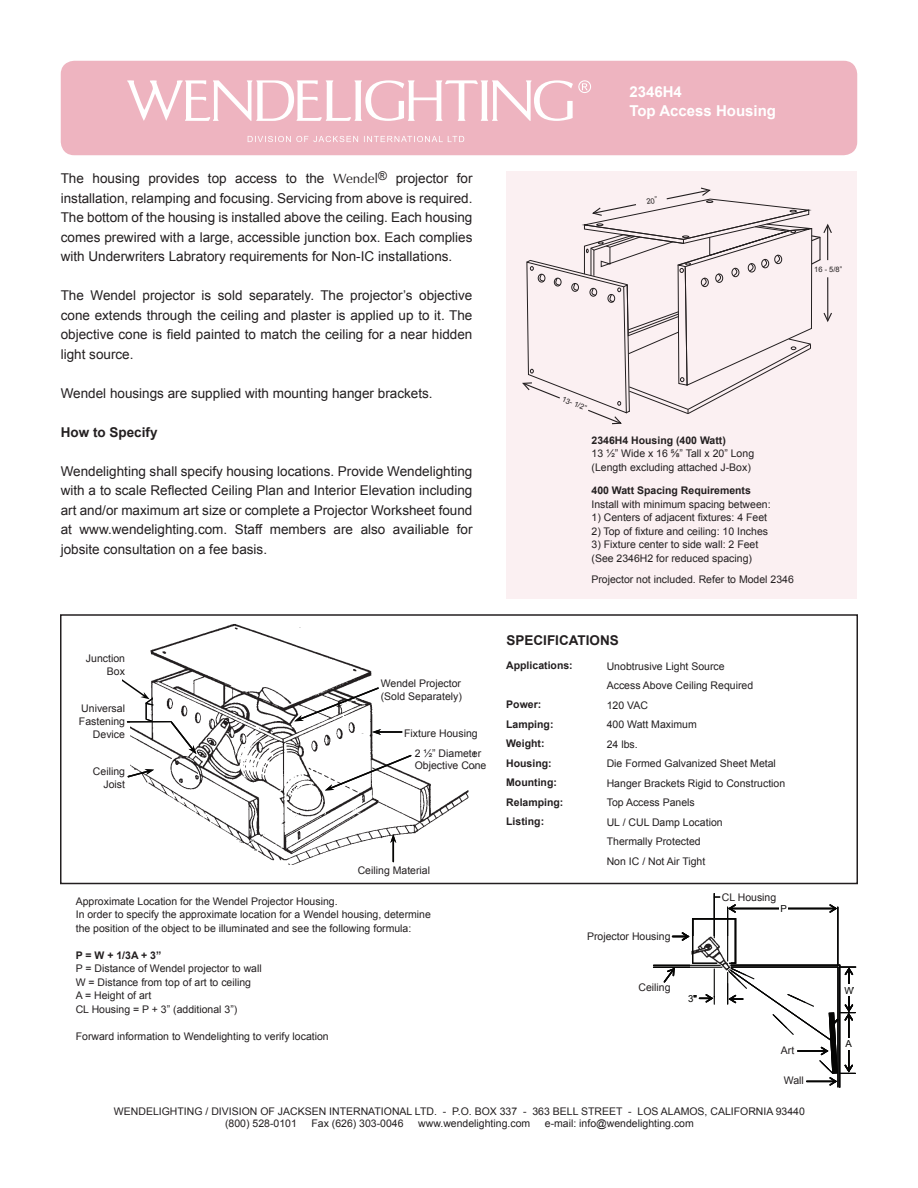
<style>
.page{position:relative;width:918px;height:1188px;background:#fff}
.page>*{position:absolute;margin:0;border:0;box-sizing:border-box;transform-origin:0 0}
.t1{font:700 15.6px/18.8px "Arial";color:#fff}
.t2{font:700 15px "Arial";color:#fff}
.t3{font:13.5px/19.5px "Arial";color:#231f20;text-align:justify}
.t4{font:700 13.5px "Arial";color:#231f20}
.t5{font:10.5px/13.5px "Arial";color:#231f20}
.t6{font:700 10.5px "Arial";color:#231f20}
.t7{font:10.5px/12.6px "Arial";color:#050504;text-align:right}
.t8{font:9.6px "Arial";color:#050504}
.t9{font:7.5px "Arial";color:#231f20}
.s1{font-family:"Optima LT Std"}
</style>
<div class="page">
<div style="left:60px;top:614px;width:798px;height:270px;border:2px solid #231f20"></div>
<img style="left:131px;top:624px;width:338px;height:240px">
<div style="left:401px;top:728px;width:73px;height:24px;background:#fff"></div>
<div style="left:122px;top:652px;width:28px;height:36px;background:#fff"></div>
<svg style="left:122px;top:676px;width:32px;height:47px"></svg>
<hr style="left:122px;top:697px;width:3px;height:49px;background:#fff">
<hr style="left:127px;top:721px;width:44px;height:1px;background:#050504">
<svg style="left:170px;top:720px;width:26px;height:34px"></svg>
<svg style="left:127px;top:769px;width:27px;height:9px"></svg>
<div style="left:381px;top:671px;width:94px;height:36px;background:#fff"></div>
<svg style="left:294px;top:686px;width:86px;height:35px"></svg>
<svg style="left:390px;top:834px;width:6px;height:28px"></svg>
<hr style="left:378px;top:731px;width:24px;height:2px;background:#050504">
<svg style="left:372px;top:729px;width:9px;height:6px"></svg>
<div style="left:404px;top:720px;width:70px;height:24px;background:#fff"></div>
<div style="left:415px;top:747px;width:59px;height:25px;background:#fff"></div>
<svg style="left:325px;top:754px;width:88px;height:36px"></svg>
<div style="left:154px;top:710px;width:10px;height:10px;background:#fff"></div>
<div style="left:61px;top:61px;width:796px;height:94px;background:#eeb4c0;border-radius:14px"></div>
<svg style="left:248px;top:136px;width:216px;height:6px"></svg>
<svg style="left:127px;top:80px;width:464px;height:41px"></svg>
<div style="left:506px;top:172px;width:351px;height:427px;background:#fbf0f2"></div>
<img style="left:691px;top:945px;width:9px;height:22px">
<div style="left:692px;top:918px;width:44px;height:46px;border:2px solid #050504"></div>
<hr style="left:653px;top:967px;width:69px;height:1px;background:#050504">
<hr style="left:653px;top:965px;width:67px;height:1px;background:#050504">
<svg style="left:673px;top:932px;width:17px;height:9px"></svg>
<svg style="left:663px;top:968px;width:12px;height:15px"></svg>
<hr style="left:692px;top:919px;width:1px;height:44px;background:#050504">
<hr style="left:693px;top:918px;width:42px;height:2px;background:#050504">
<hr style="left:693px;top:962px;width:24px;height:2px;background:#050504">
<svg style="left:700px;top:894px;width:156px;height:193px"></svg>
<svg style="left:522px;top:187px;width:310px;height:238px"></svg>
<p class="t1" style="left:634px;top:78px;width:155px">1176H<br>Top Access Housing</p>
<p class="t2" style="left:629px;top:82px;width:54px">2346H4</p>
<p class="t2" style="left:629px;top:101px;width:148px">Top Access Housing</p>
<p class="t3" style="left:61px;top:169px;width:413px">The housing provides top access to the <span class="s1">Wendel</span><sup>®</sup> projector for installation, relamping and focusing. Servicing from above is required.<br>The bottom of the housing is installed above the ceiling. Each housing comes prewired with a large, accessible junction box. Each complies with Underwriters Labratory requirements for Non-IC installations.</p>
<p class="t3" style="left:61px;top:286px;width:413px">The Wendel projector is sold separately. The projector’s objective cone extends through the ceiling and plaster is applied up to it. The objective cone is field painted to match the ceiling for a near hidden light source.</p>
<p class="t3" style="left:61px;top:384px;width:373px">Wendel housings are supplied with mounting hanger brackets.</p>
<p class="t4" style="left:61px;top:423px;width:98px">How to Specify</p>
<p class="t3" style="left:61px;top:462px;width:413px">Wendelighting shall specify housing locations. Provide Wendelighting with a to scale Reflected Ceiling Plan and Interior Elevation including art and/or maximum art size or complete a Projector Worksheet found at www.wendelighting.com. Staff members are also availiable for jobsite consultation on a fee basis.</p>
<p class="t9" style="left:814px;top:264px;width:29px">16 - 5/8”</p>
<p class="t9" style="left:564px;top:394px;width:27px;rotate:22deg">13- 1/2”</p>
<p class="t6" style="left:592px;top:433px;width:136px">2346H4 Housing (400 Watt)</p>
<p class="t5" style="left:592px;top:447px;width:164px">13 ½” Wide x 16 ⅝” Tall x 20” Long</p>
<p class="t5" style="left:592px;top:461px;width:161px">(Length excluding attached J-Box)</p>
<p class="t6" style="left:592px;top:483px;width:161px">400 Watt Spacing Requirements</p>
<p class="t5" style="left:592px;top:497px;width:181px">Install with minimum spacing between:</p>
<p class="t5" style="left:592px;top:511px;width:177px">1) Centers of adjacent fixtures: 4 Feet</p>
<p class="t5" style="left:592px;top:524px;width:178px">2) Top of fixture and ceiling: 10 Inches</p>
<p class="t5" style="left:592px;top:538px;width:168px">3) Fixture center to side wall: 2 Feet</p>
<p class="t5" style="left:592px;top:551px;width:162px">(See 2346H2 for reduced spacing)</p>
<p class="t5" style="left:591px;top:573px;width:204px">Projector not included. Refer to Model 2346</p>
<p class="t5" style="left:86px;top:652px;width:41px">Junction</p>
<p class="t5" style="left:107px;top:664px;width:20px">Box</p>
<p class="t5" style="left:81px;top:702px;width:45px">Universal</p>
<p class="t5" style="left:79px;top:715px;width:48px">Fastening</p>
<p class="t5" style="left:93px;top:727px;width:34px">Device</p>
<p class="t5" style="left:93px;top:765px;width:34px">Ceiling</p>
<p class="t5" style="left:103px;top:778px;width:23px">Joist</p>
<p class="t7" style="left:79px;top:703px;width:47px">Universal<br>Fastening<br>Device</p>
<p class="t7" style="left:93px;top:764px;width:33px">Ceiling<br>Joist</p>
<p class="t5" style="left:381px;top:677px;width:82px">Wendel Projector</p>
<p class="t5" style="left:381px;top:689px;width:83px">(Sold Separately)</p>
<p class="t5" style="left:404px;top:727px;width:75px">Fixture Housing</p>
<p class="t5" style="left:415px;top:747px;width:68px">2 ½” Diameter</p>
<p class="t5" style="left:415px;top:759px;width:73px">Objective Cone</p>
<p class="t7" style="left:408px;top:677px;width:7px">e</p>
<p class="t7" style="left:436px;top:677px;width:15px">jec</p>
<p class="t7" style="left:458px;top:690px;width:5px">)</p>
<p class="t7" style="left:415px;top:722px;width:75px;line-height:21.5px;text-align:left;text-indent:-11px">Fixture Housing<br>1-5/8" Diameter</p>
<p class="t7" style="left:415px;top:760px;width:24px">Obe</p>
<p class="t7" style="left:469px;top:760px;width:13px">on</p>
<p class="t7" style="left:358px;top:864px;width:9px">C</p>
<p class="t5" style="left:358px;top:864px;width:74px">Ceiling Material</p>
<p class="t5" style="left:76px;top:894px;width:263px">Approximate Location for the Wendel Projector Housing.</p>
<p class="t5" style="left:76px;top:908px;width:357px">In order to specify the approximate location for a Wendel housing, determine the position of the object to be illuminated and see the following formula:</p>
<p class="t6" style="left:76px;top:948px;width:87px">P = W + 1/3A + 3”</p>
<p class="t5" style="left:76px;top:962px;width:188px">P = Distance of Wendel projector to wall</p>
<p class="t5" style="left:76px;top:975px;width:177px">W = Distance from top of art to ceiling</p>
<p class="t5" style="left:76px;top:989px;width:77px">A = Height of art</p>
<p class="t5" style="left:76px;top:1002px;width:163px">CL Housing = P + 3” (additional 3”)</p>
<p class="t5" style="left:76px;top:1029px;width:255px">Forward information to Wendelighting to verify location</p>
<p class="t4" style="left:507px;top:631px;width:114px">SPECIFICATIONS</p>
<p class="t5" style="left:607px;top:659px;width:119px">Unobtrusive Light Source</p>
<p class="t5" style="left:607px;top:679px;width:148px">Access Above Ceiling Required</p>
<p class="t5" style="left:607px;top:698px;width:43px">120 VAC</p>
<p class="t5" style="left:607px;top:718px;width:92px">400 Watt Maximum</p>
<p class="t5" style="left:607px;top:737px;width:32px">24 lbs.</p>
<p class="t5" style="left:607px;top:757px;width:171px">Die Formed Galvanized Sheet Metal</p>
<p class="t5" style="left:607px;top:776px;width:180px">Hanger Brackets Rigid to Construction</p>
<p class="t5" style="left:607px;top:796px;width:90px">Top Access Panels</p>
<p class="t5" style="left:607px;top:815px;width:117px">UL / CUL Damp Location</p>
<p class="t5" style="left:607px;top:835px;width:95px">Thermally Protected</p>
<p class="t5" style="left:607px;top:854px;width:100px">Non IC / Not Air Tight</p>
<p class="t6" style="left:506px;top:659px;width:68px">Applications:</p>
<p class="t6" style="left:506px;top:698px;width:37px">Power:</p>
<p class="t6" style="left:506px;top:717px;width:49px">Lamping:</p>
<p class="t6" style="left:506px;top:737px;width:40px">Weight:</p>
<p class="t6" style="left:506px;top:756px;width:47px">Housing:</p>
<p class="t6" style="left:506px;top:776px;width:52px">Mounting:</p>
<p class="t6" style="left:506px;top:795px;width:59px">Relamping:</p>
<p class="t6" style="left:506px;top:815px;width:39px">Listing:</p>
<p class="t5" style="left:722px;top:890px;width:56px">CL Housing</p>
<p class="t5" style="left:587px;top:929px;width:85px">Projector Housing</p>
<p class="t5" style="left:638px;top:980px;width:34px">Ceiling</p>
<p class="t8" style="left:688px;top:992px;width:10px">3"</p>
<p class="t8" style="left:780px;top:902px;width:8px">P</p>
<p class="t5" style="left:781px;top:1044px;width:15px">Art</p>
<p class="t5" style="left:784px;top:1074px;width:22px">Wall</p>
<p class="t5" style="left:114px;top:1104px;width:693px">WENDELIGHTING / DIVISION OF JACKSEN INTERNATIONAL LTD. - P.O. BOX 337 - 363 BELL STREET - LOS ALAMOS, CALIFORNIA 93440</p>
<p class="t5" style="left:225px;top:1117px;width:73px">(800) 528-0101</p>
<p class="t5" style="left:311px;top:1117px;width:94px">Fax (626) 303-0046</p>
<p class="t5" style="left:418px;top:1117px;width:114px">www.wendelighting.com</p>
<p class="t5" style="left:545px;top:1117px;width:150px">e-mail: info@wendelighting.com</p>
<p class="t8" style="left:845px;top:984px;width:11px">W</p>
<p class="t8" style="left:845px;top:1038px;width:8px">A</p>
</div>
